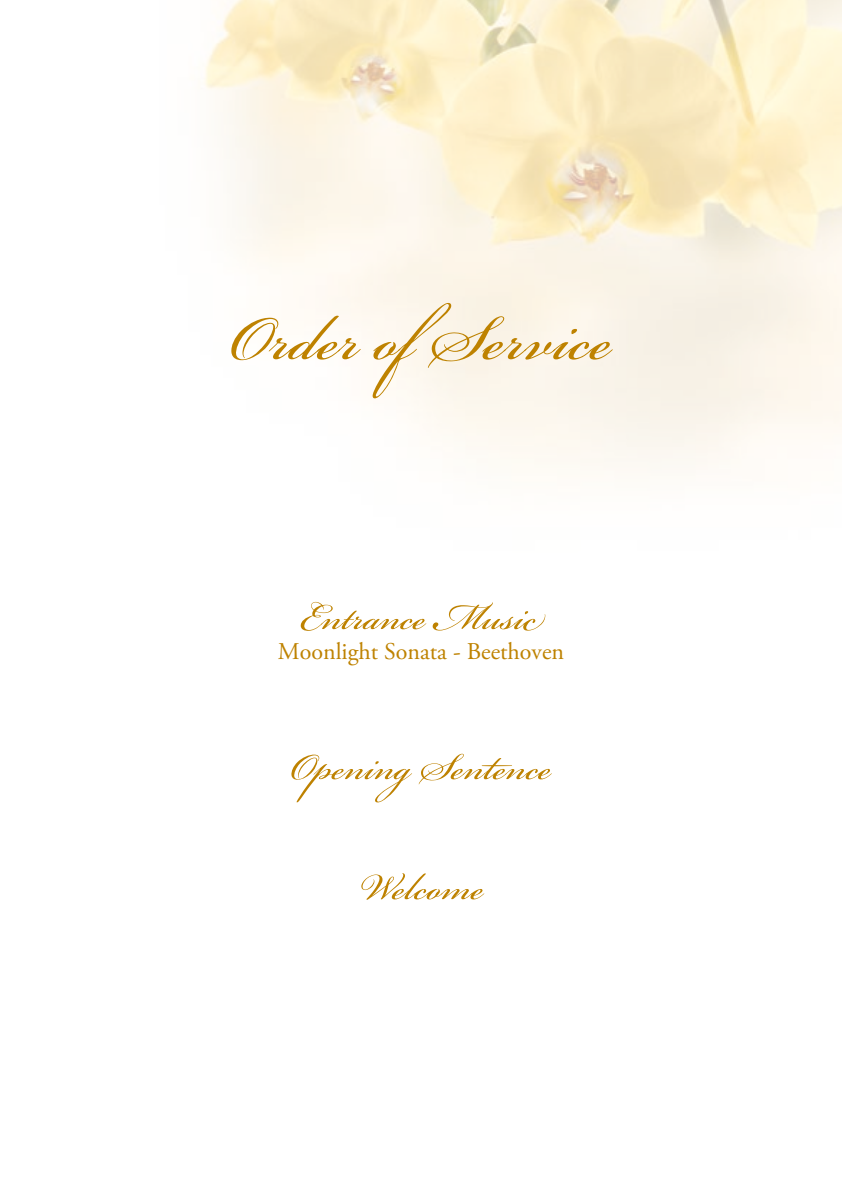
<style>
.page{position:relative;width:842px;height:1191px;background:#fff}
.page>*{position:absolute;margin:0;border:0;box-sizing:border-box;transform-origin:0 0}
.t1{font:98px "Bickham Script Pro";letter-spacing:.005em;color:#be8200}
.t2{font:58px/120px "Bickham Script Pro";color:#be8200;text-align:center}
.t3{font:24px "Adobe Garamond Pro";color:#be8200}
</style>
<div class="page">
<img style="left:204px;top:0;width:638px;height:471px">
<h1 class="t1" style="left:230px;top:267px;width:383px">Order ofService</h1>
<p class="t2" style="left:299px;top:549px;width:245px">Entrance Music</p>
<p class="t3" style="left:278px;top:637px;width:288px">Moonlight Sonata - Beethoven</p>
<p class="t2" style="left:291px;top:699px;width:262px">Opening Sentence<br>Welcome</p>
</div>
